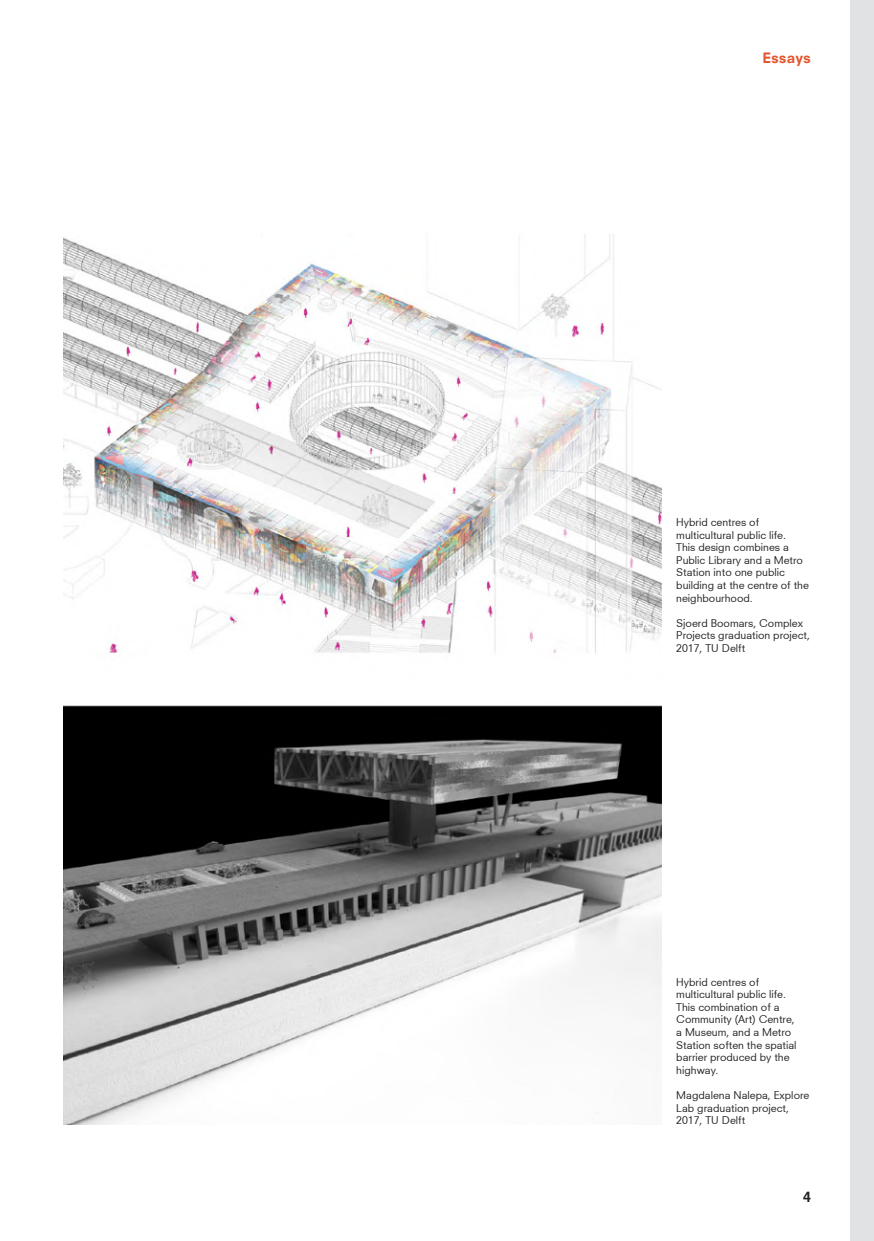
<style>
.page{position:relative;width:874px;height:1241px;background:#fff}
.page>*{position:absolute;margin:0;border:0;box-sizing:border-box;transform-origin:0 0}
.t1{font:800 14px "Neuzeit SLT";color:#e3562d}
.t2{font:14px "Neuzeit S Heavy";color:#231f20}
.t3{font:10.5px/12.6px "Neuzeit S";color:#231f20}
</style>
<div class="page">
<img style="left:63px;top:234px;width:598px;height:890px">
<div style="left:849px;top:0;width:24px;height:1240px;background:#e1e2e4"></div>
<h1 class="t1" style="left:762px;top:49px;width:50px">Essays</h1>
<p class="t3" style="left:676px;top:515px;width:134px">Hybrid centres of multicultural public life.<br>This design combines a<br>Public Library and a Metro<br>Station into one public building at the centre of the neighbourhood.</p>
<p class="t3" style="left:676px;top:616px;width:135px">Sjoerd Boomars, Complex<br>Projects graduation project,<br>2017, TU Delft</p>
<p class="t3" style="left:676px;top:975px;width:122px">Hybrid centres of multicultural public life.<br>This combination of a<br>Community (Art) Centre, a Museum, and a Metro<br>Station soften the spatial barrier produced by the highway.</p>
<p class="t3" style="left:676px;top:1088px;width:135px">Magdalena Nalepa, Explore<br>Lab graduation project,<br>2017, TU Delft</p>
<h1 class="t2" style="left:802px;top:1187px;width:9px">4</h1>
</div>
